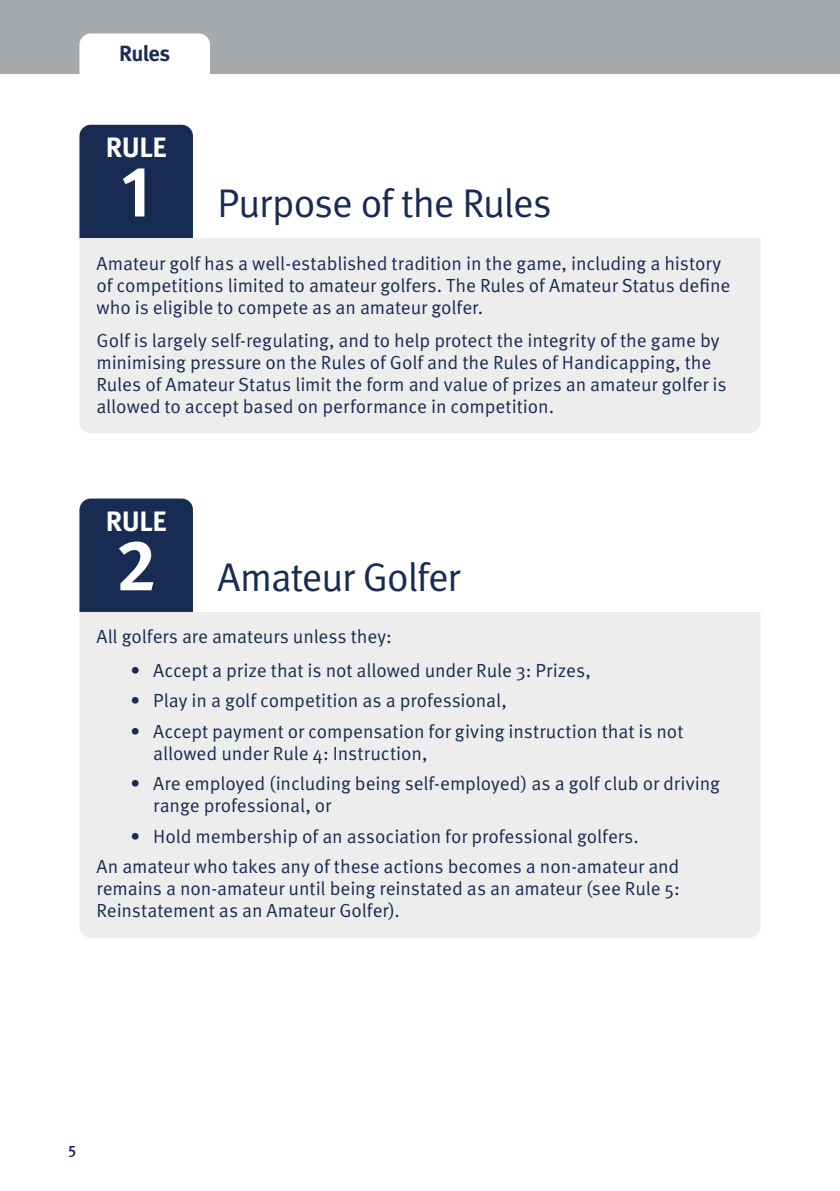
<style>
.page{position:relative;width:840px;height:1191px;background:#fff}
.page>*{position:absolute;margin:0;border:0;box-sizing:border-box;transform-origin:0 0}
.CHAPTER_RULE_HEADING{font:700 72px "Meta Pro";color:#fff}
.Rule_explanation_hea{font:40px "Meta Normal LF";letter-spacing:-.025em;color:#182c53}
.CHAPTER_RULE_HEADING-2{font:700 28px "Meta Pro";letter-spacing:-.015em;color:#fff}
.t1{font:700 22px "Meta Pro";letter-spacing:-.03em;color:#182c53}
.Intro_main_text{font:19px/22px "Meta Pro Norm";letter-spacing:-.005em;color:#182c53}
.t2{font:500 16px "Meta Pro";color:#182c53}
.s1{font-family:"Meta Normal LF"}
</style>
<div class="page">
<div style="left:0;top:0;width:839px;height:74px;background:#a7aaac"></div>
<div style="left:79px;top:33px;width:131px;height:41px;background:#fff"></div>
<div style="left:79px;top:125px;width:114px;height:113px;background:#182c53"></div>
<div style="left:79px;top:238px;width:681px;height:195px;background:#ededed"></div>
<div style="left:79px;top:498px;width:114px;height:114px;background:#182c53"></div>
<div style="left:80px;top:612px;width:680px;height:325px;background:#ededed"></div>
<p class="t1" style="left:119px;top:36px;width:53px">Rules</p>
<p class="CHAPTER_RULE_HEADING-2" style="left:106px;top:126px;width:62px">RULE</p>
<p class="CHAPTER_RULE_HEADING" style="left:121px;top:135px;width:32px">1</p>
<p class="Rule_explanation_hea" style="left:217px;top:180px;width:335px">Purpose of the Rules</p>
<p class="Intro_main_text" style="left:96px;top:251px;width:635px">Amateur golf has a well-established tradition in the game, including a history of competitions limited to amateur golfers. The Rules of Amateur Status define who is eligible to compete as an amateur golfer.</p>
<p class="Intro_main_text" style="left:96px;top:328px;width:631px">Golf is largely self-regulating, and to help protect the integrity of the game by minimising pressure on the Rules of Golf and the Rules of Handicapping, the Rules of Amateur Status limit the form and value of prizes an amateur golfer is allowed to accept based on performance in competition.</p>
<p class="CHAPTER_RULE_HEADING-2" style="left:106px;top:499px;width:62px">RULE</p>
<p class="CHAPTER_RULE_HEADING" style="left:116px;top:509px;width:42px">2</p>
<p class="Rule_explanation_hea" style="left:217px;top:553px;width:244px">Amateur Golfer</p>
<p class="Intro_main_text" style="left:96px;top:624px;width:297px">All golfers are amateurs unless they:</p>
<p class="Intro_main_text" style="left:130px;top:658px;width:461px"><span class="s1">•</span> Accept a prize that is not allowed under Rule 3: Prizes,</p>
<p class="Intro_main_text" style="left:130px;top:688px;width:378px"><span class="s1">•</span> Play in a golf competition as a professional,</p>
<p class="Intro_main_text" style="left:153px;top:719px;width:531px;text-indent:-23px"><span class="s1">•</span> Accept payment or compensation for giving instruction that is not allowed under Rule 4: Instruction,</p>
<p class="Intro_main_text" style="left:153px;top:771px;width:568px;text-indent:-23px"><span class="s1">•</span> Are employed (including being self-employed) as a golf club or driving range professional, or</p>
<p class="Intro_main_text" style="left:130px;top:824px;width:509px"><span class="s1">•</span> Hold membership of an association for professional golfers.</p>
<p class="Intro_main_text" style="left:96px;top:854px;width:584px;text-align:justify">An amateur who takes any of these actions becomes a non-amateur and remains a non-amateur until being reinstated as an amateur (see Rule 5:<br>Reinstatement as an Amateur Golfer).</p>
<p class="t2" style="left:68px;top:1135px;width:10px">5</p>
</div>
